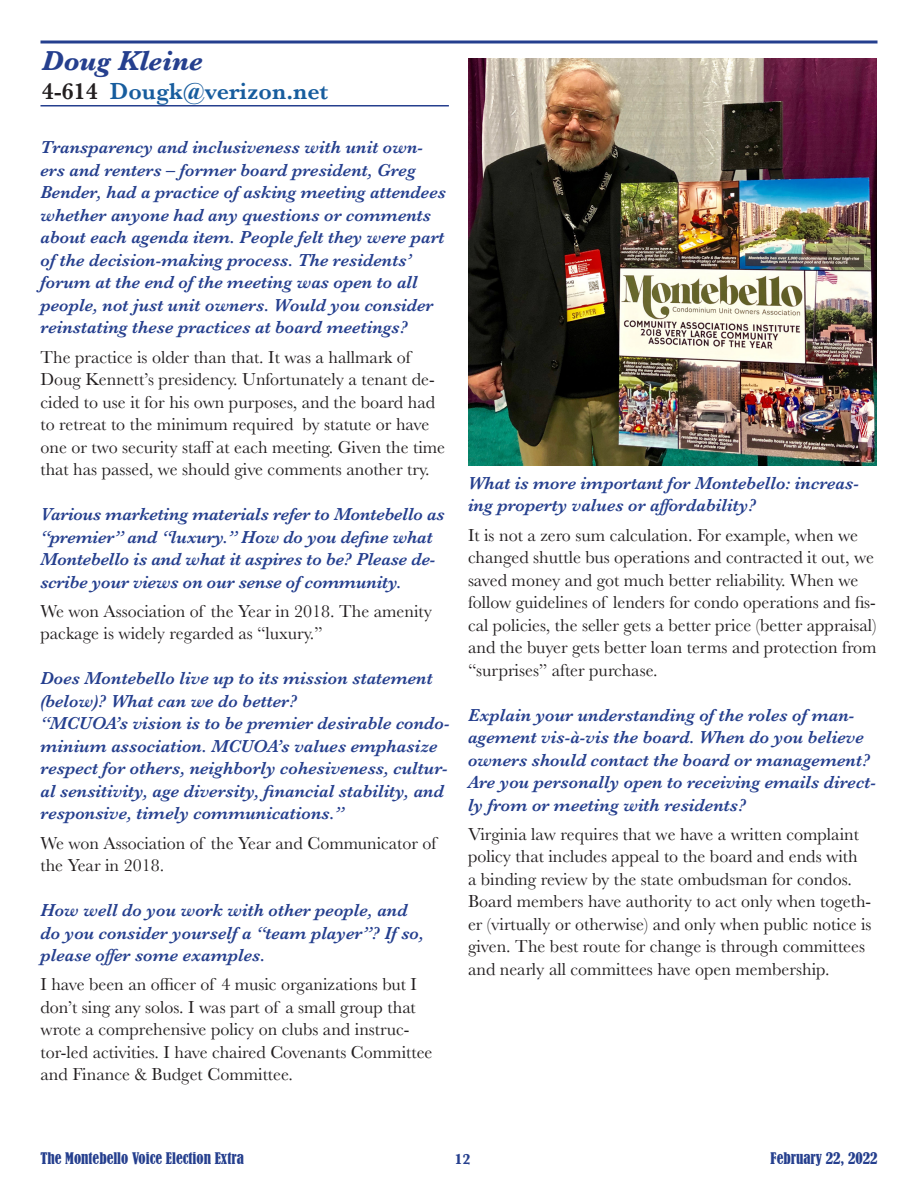
<style>
.page{position:relative;width:918px;height:1188px;background:#fff}
.page>*{position:absolute;margin:0;border:0;box-sizing:border-box;transform-origin:0 0}
.t1{font:italic 700 28.5px "Baskerville";color:#253f8e}
.t2{font:600 24px "Baskerville";color:#175d9e}
.t3{font:18px/22.5px "Baskerville";color:#231f20}
.t4{font:italic 600 18px/22.5px "Baskerville";color:#253f8e}
.t5{font:condensed 15px "Bernard";color:#253f8e}
.t6{font:700 15px "Baskerville";color:#253f8e}
.s1{color:#231f20}
</style>
<div class="page">
<img style="left:469px;top:58px;width:408px;height:408px">
<hr style="left:40px;top:41px;width:838px;height:3px;background:#253f8e">
<hr style="left:40px;top:105px;width:409px;height:2px;background:#253f8e">
<p class="t1" style="left:42px;top:41px;width:163px">Doug Kleine</p>
<p class="t2" style="left:42px;top:74px;width:288px"><span class="s1">4-614</span> Dougk@verizon.net</p>
<p class="t4" style="left:40px;top:136px;width:407px">Transparency and inclusiveness with unit own&shy;ers and renters – former board president, Greg Bender, had a practice of asking meeting attendees whether anyone had any questions or comments about each agenda item. People felt they were part of the decision-making process. The residents’ forum at the end of the meeting was open to all people, not just unit owners. Would you consider reinstating these practices at board meetings?</p>
<p class="t3" style="left:40px;top:346px;width:406px">The practice is older than that. It was a hallmark of Doug Kennett’s presidency. Unfortunately a tenant de&shy;cided to use it for his own purposes, and the board had to retreat to the minimum required by statute or have one or two security staff at each meeting. Given the time that has passed, we should give comments another try.</p>
<p class="t4" style="left:40px;top:503px;width:406px">Various marketing materials refer to Montebello as “premier” and “luxury.” How do you define what Montebello is and what it aspires to be? Please de&shy;scribe your views on our sense of community.</p>
<p class="t3" style="left:40px;top:600px;width:393px">We won Association of the Year in 2018. The amenity package is widely regarded as “luxury.”</p>
<p class="t4" style="left:40px;top:667px;width:394px">Does Montebello live up to its mission statement (below)? What can we do better?</p>
<p class="t4" style="left:40px;top:712px;width:411px">“MCUOA’s vision is to be premier desirable condo&shy;minium association. MCUOA’s values emphasize respect for others, neighborly cohesiveness, cultur&shy;al sensitivity, age diversity, financial stability, and responsive, timely communications.”</p>
<p class="t3" style="left:40px;top:832px;width:397px">We won Association of the Year and Communicator of the Year in 2018.</p>
<p class="t4" style="left:40px;top:899px;width:385px">How well do you work with other people, and do you consider yourself a “team player”? If so, please offer some examples.</p>
<p class="t3" style="left:40px;top:974px;width:393px">I have been an officer of 4 music organizations but I don’t sing any solos. I was part of a small group that wrote a comprehensive policy on clubs and instruc&shy;tor-led activities. I have chaired Covenants Committee and Finance &amp; Budget Committee.</p>
<p class="t4" style="left:468px;top:472px;width:393px">What is more important for Montebello: increas&shy;ing property values or affordability?</p>
<p class="t3" style="left:468px;top:524px;width:410px">It is not a zero sum calculation. For example, when we changed shuttle bus operations and contracted it out, we saved money and got much better reliability. When we follow guidelines of lenders for condo operations and fis&shy;cal policies, the seller gets a better price (better appraisal) and the buyer gets better loan terms and protection from “surprises” after purchase.</p>
<p class="t4" style="left:468px;top:704px;width:409px">Explain your understanding of the roles of man&shy;agement vis-à-vis the board. When do you believe owners should contact the board or management?<br>Are you personally open to receiving emails direct&shy;ly from or meeting with residents?</p>
<p class="t3" style="left:468px;top:823px;width:405px">Virginia law requires that we have a written complaint policy that includes appeal to the board and ends with<br>a binding review by the state ombudsman for condos.<br>Board members have authority to act only when togeth&shy;er (virtually or otherwise) and only when public notice is given. The best route for change is through committees and nearly all committees have open membership.</p>
<p class="t5" style="left:40px;top:1149px;width:205px">The Montebello Voice Election Extra</p>
<p class="t6" style="left:454px;top:1149px;width:18px">12</p>
<p class="t5" style="left:771px;top:1149px;width:108px">February 22, 2022</p>
</div>
